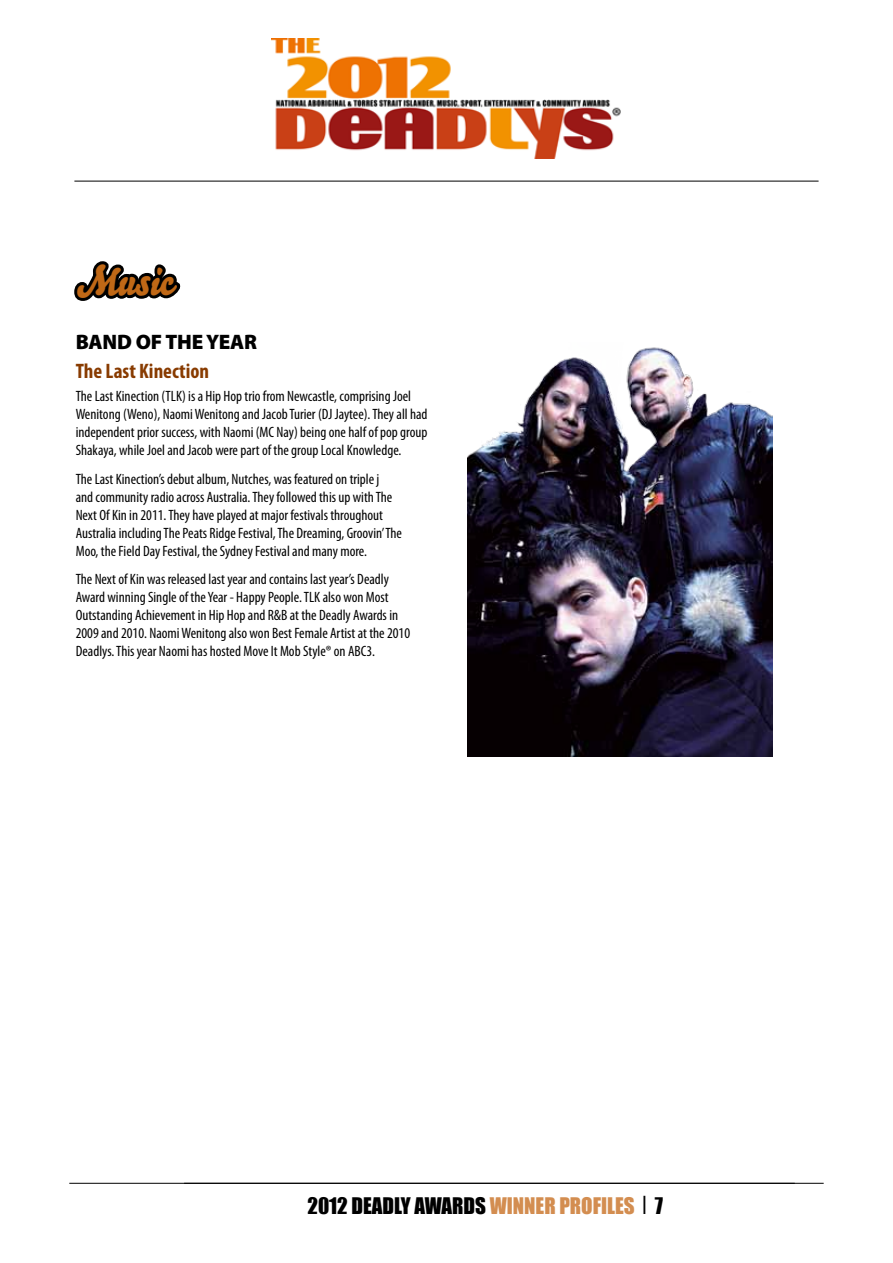
<style>
.page{position:relative;width:893px;height:1263px;background:#fff}
.page>*{position:absolute;margin:0;border:0;box-sizing:border-box;transform-origin:0 0}
.t1{font:39px "Bello Pro";color:#c06816}
.t2{font:21px "Impact";color:#000}
.t3{font:21px "Impact";color:#d38d50}
.t4{font:700 condensed 21px "Myriad Pro";color:#883b00}
.t5{font:900 21px "Myriad Pro";letter-spacing:-.01em;color:#000}
.t6{font:condensed 15px/18px "Myriad Pro";color:#000}
.s1{font-family:"Myriad Pro";font-size:27px;color:#000}
.s2{color:#000}
</style>
<div class="page">
<img style="left:272px;top:39px;width:349px;height:119px">
<hr style="left:74px;top:181px;width:745px;height:1px;background:#000">
<hr style="left:69px;top:1183px;width:755px;height:1px;background:#000">
<svg style="left:74px;top:261px;width:107px;height:40px"></svg>
<img style="left:468px;top:347px;width:304px;height:409px">
<h1 class="t1" style="left:77px;top:254px;width:97px">Music</h1>
<h2 class="t5" style="left:76px;top:328px;width:183px">BAND OF THE YEAR</h2>
<h2 class="t4" style="left:76px;top:358px;width:135px">The Last Kinection</h2>
<p class="t6" style="left:76px;top:387px;width:353px">The Last Kinection (TLK) is a Hip Hop trio from Newcastle, comprising Joel Wenitong (Weno), Naomi Wenitong and Jacob Turier (DJ Jaytee). They all had independent prior success, with Naomi (MC Nay) being one half of pop group Shakaya, while Joel and Jacob were part of the group Local Knowledge.</p>
<p class="t6" style="left:76px;top:469px;width:328px">The Last Kinection’s debut album, Nutches, was featured on triple j<br>and community radio across Australia. They followed this up with The Next Of Kin in 2011. They have played at major festivals throughout Australia including The Peats Ridge Festival, The Dreaming, Groovin’The Moo, the Field Day Festival, the Sydney Festival and many more.</p>
<p class="t6" style="left:76px;top:570px;width:336px">The Next of Kin was released last year and contains last year’s Deadly Award winning Single of the Year - Happy People. TLK also won Most Outstanding Achievement in Hip Hop and R&amp;B at the Deadly Awards in 2009 and 2010. Naomi Wenitong also won Best Female Artist at the 2010<br>Deadlys. This year Naomi has hosted Move It Mob Style® on ABC3.</p>
<h2 class="t2" style="left:307px;top:1190px;width:67px">2012 DEADLY</h2>
<h2 class="t2" style="left:414px;top:1190px;width:24px">AWARDS</h2>
<h2 class="t3" style="left:490px;top:1190px;width:175px">WINNER PROFILES <span class="s1">I</span> <span class="s2">7</span></h2>
</div>
